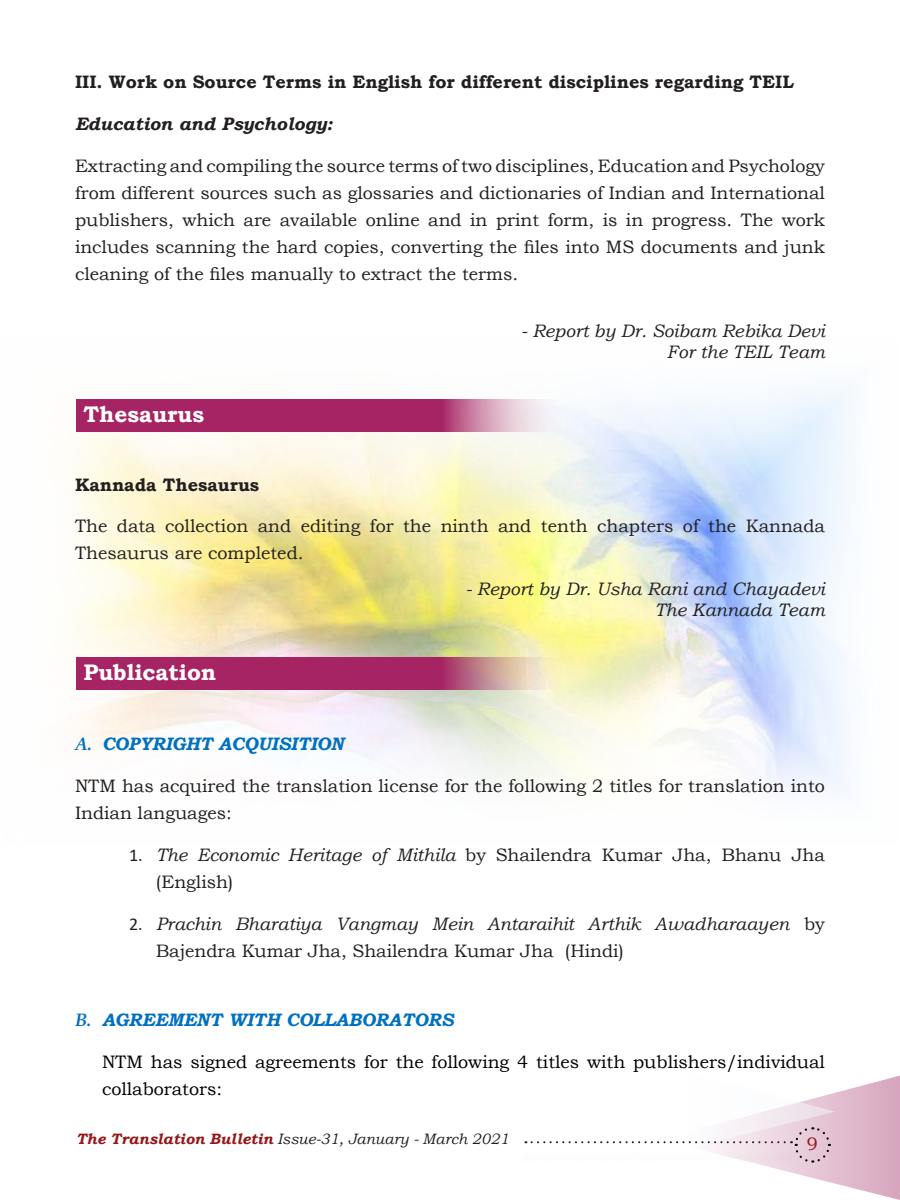
<style>
.page{position:relative;width:900px;height:1200px;background:#fff}
.page>*{position:absolute;margin:0;border:0;box-sizing:border-box;transform-origin:0 0}
.t1{font:700 22.5px "Bookman Old Style";color:#fff}
.t2{font:18px/27px "Bookman Old Style";color:#231f20}
.List_Paragraph{font:italic 18px/27px "Bookman Old Style";color:#231f20}
.List_Paragraph-2{font:18px/27px "Bookman Old Style";color:#000}
.t3{font:700 18px "Bookman Old Style";color:#231f20}
.t4{font:italic 700 18px "Bookman Old Style";color:#0070c0}
.t5{font:italic 700 18px "Bookman Old Style";color:#231f20}
.t6{font:18px "Bookman Old Style";color:#96161a}
.t7{font:italic 15px "Bookman Old Style";color:#231f20}
.s1{font-family:"Book Antiqua"}
.s2{font-family:"Calibri"}
.s3{font-style:italic}
.s4{font-family:"Calibri";font-style:normal}
.s5{font-style:normal}
.s6{font-weight:700;color:#96161a}
</style>
<div class="page">
<svg style="left:532px;top:1075px;width:368px;height:125px"></svg>
<img style="left:71px;top:386px;width:781px;height:410px">
<svg style="left:76px;top:399px;width:494px;height:33px;background:#b4487d"></svg>
<svg style="left:76px;top:657px;width:494px;height:32px;background:#b24673"></svg>
<p class="t3" style="left:75px;top:69px;width:720px">III. Work on Source Terms in English for different disciplines regarding TEIL</p>
<p class="t5" style="left:75px;top:110px;width:259px">Education and Psychology:</p>
<p class="t2" style="left:75px;top:152px;width:752px;text-align:justify">Extracting and compiling the source terms of two disciplines, Education and Psychology from different sources such as glossaries and dictionaries of Indian and International publishers, which are available online and in print form, is in progress. The work includes scanning the hard copies, converting the files into MS documents and junk cleaning of the files manually to extract the terms.</p>
<p class="t1" style="left:84px;top:398px;width:122px">Thesaurus</p>
<p class="List_Paragraph" style="left:521px;top:317px;width:305px">- Report by Dr. Soibam Rebika Devi</p>
<p class="List_Paragraph" style="left:667px;top:338px;width:160px">For the TEIL Team</p>
<p class="t3" style="left:75px;top:471px;width:186px">Kannada Thesaurus</p>
<p class="t2" style="left:75px;top:513px;width:751px">The data collection and editing for the ninth and tenth chapters of the Kannada<br>Thesaurus are completed.</p>
<p class="List_Paragraph" style="left:466px;top:575px;width:361px">- Report by Dr. Usha Rani and Chayadevi</p>
<p class="List_Paragraph" style="left:655px;top:596px;width:172px">The Kannada Team</p>
<p class="t1" style="left:84px;top:656px;width:134px">Publication</p>
<p class="t4" style="left:75px;top:730px;width:270px"><span class="s1">A.</span> COPYRIGHT ACQUISITION</p>
<p class="t2" style="left:75px;top:772px;width:752px">NTM has acquired the translation license for the following 2 titles for translation into<br>Indian languages:</p>
<p class="t2" style="left:156px;top:841px;width:670px;text-indent:-27px"><span class="s2">1.</span> <span class="s3">The Economic Heritage of Mithila</span> by Shailendra Kumar Jha, Bhanu Jha (English)</p>
<p class="List_Paragraph" style="left:156px;top:910px;width:671px;text-indent:-27px"><span class="s4">2.</span> Prachin Bharatiya Vangmay Mein Antaraihit Arthik Awadharaayen <span class="s5">by<br>Bajendra Kumar Jha, Shailendra Kumar Jha (Hindi)</span></p>
<p class="t4" style="left:75px;top:1006px;width:380px"><span class="s1">B.</span> AGREEMENT WITH COLLABORATORS</p>
<p class="List_Paragraph-2" style="left:102px;top:1048px;width:725px">NTM has signed agreements for the following 4 titles with publishers/individual collaborators:</p>
<p class="t7" style="left:76px;top:1129px;width:434px"><span class="s6">The Translation Bulletin</span> Issue-31, January - March 2021</p>
<p class="t6" style="left:807px;top:1132px;width:13px">9</p>
</div>
